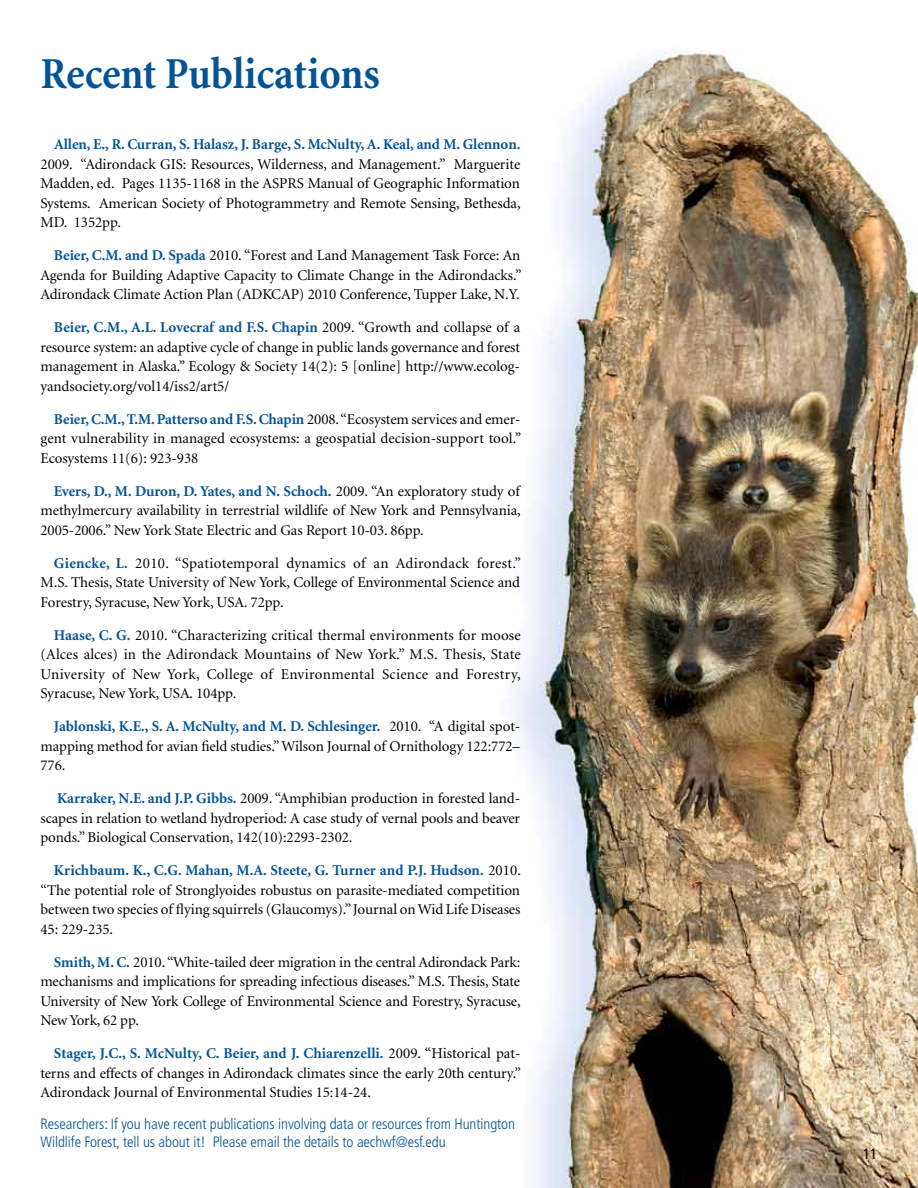
<style>
.page{position:relative;width:918px;height:1188px;background:#fff}
.page>*{position:absolute;margin:0;border:0;box-sizing:border-box;transform-origin:0 0}
.t1{font:700 condensed 45px "Minion";letter-spacing:-.005em;color:#035495}
.t2{font:15px/19.5px "Minion";letter-spacing:-.005em;color:#000;text-align:justify}
.t3{font:300 condensed 15px/18px "Frutiger LT";letter-spacing:-.005em;color:#035495}
.t4{font:700 15px "Minion";letter-spacing:-.005em;color:#035495}
.t5{font:condensed 15px "Frutiger LT";color:#000}
.s1{font-weight:700;color:#035495}
</style>
<div class="page">
<img style="left:512px;top:50px;width:406px;height:1138px">
<h1 class="t1" style="left:40px;top:49px;width:341px">Recent Publications</h1>
<p class="t4" style="left:54px;top:137px;width:468px">Allen, E., R. Curran, S. Halasz, J. Barge, S. McNulty, A. Keal, and M. Glennon.</p>
<p class="t2" style="left:40px;top:155px;width:482px">2009. “Adirondack GIS: Resources, Wilderness, and Management.” Marguerite Madden, ed. Pages 1135-1168 in the ASPRS Manual of Geographic Information Systems. American Society of Photogrammetry and Remote Sensing, Bethesda, MD. 1352pp.</p>
<p class="t2" style="left:40px;top:247px;width:483px;text-indent:14px"><span class="s1">Beier, C.M. and D. Spada</span> 2010. “Forest and Land Management Task Force: An Agenda for Building Adaptive Capacity to Climate Change in the Adirondacks.” Adirondack Climate Action Plan (ADKCAP) 2010 Conference, Tupper Lake, N.Y.</p>
<p class="t2" style="left:40px;top:319px;width:481px;text-indent:14px"><span class="s1">Beier, C.M., A.L. Lovecraf and F.S. Chapin</span> 2009. “Growth and collapse of a resource system: an adaptive cycle of change in public lands governance and forest management in Alaska.” Ecology &amp; Society 14(2): 5 [online] http://www.ecolog&shy;yandsociety.org/vol14/iss2/art5/</p>
<p class="t2" style="left:40px;top:410px;width:482px;text-indent:14px"><span class="s1">Beier, C.M., T.M. Patterso and F.S. Chapin</span> 2008. “Ecosystem services and emer&shy;gent vulnerability in managed ecosystems: a geospatial decision-support tool.” Ecosystems 11(6): 923-938</p>
<p class="t2" style="left:40px;top:482px;width:482px;text-indent:14px"><span class="s1">Evers, D., M. Duron, D. Yates, and N. Schoch.</span> 2009. “An exploratory study of methylmercury availability in terrestrial wildlife of New York and Pennsylvania, 2005-2006.” New York State Electric and Gas Report 10-03. 86pp.</p>
<p class="t2" style="left:40px;top:554px;width:482px;text-indent:14px"><span class="s1">Giencke, L.</span> 2010. “Spatiotemporal dynamics of an Adirondack forest.” M.S. Thesis, State University of New York, College of Environmental Science and Forestry, Syracuse, New York, USA. 72pp.</p>
<p class="t2" style="left:40px;top:626px;width:482px;text-indent:14px"><span class="s1">Haase, C. G.</span> 2010. “Characterizing critical thermal environments for moose (Alces alces) in the Adirondack Mountains of New York.” M.S. Thesis, State University of New York, College of Environmental Science and Forestry, Syracuse, New York, USA. 104pp.</p>
<p class="t2" style="left:40px;top:718px;width:481px;text-indent:14px"><span class="s1">Jablonski, K.E., S. A. McNulty, and M. D. Schlesinger.</span> 2010. “A digital spot&shy;mapping method for avian field studies.” Wilson Journal of Ornithology 122:772– 776.</p>
<p class="t2" style="left:40px;top:790px;width:481px;text-indent:17px"><span class="s1">Karraker, N.E. and J.P. Gibbs.</span> 2009. “Amphibian production in forested land&shy;scapes in relation to wetland hydroperiod: A case study of vernal pools and beaver ponds.” Biological Conservation, 142(10):2293-2302.</p>
<p class="t2" style="left:40px;top:862px;width:482px;text-indent:14px"><span class="s1">Krichbaum. K., C.G. Mahan, M.A. Steete, G. Turner and P.J. Hudson.</span> 2010. “The potential role of Stronglyoides robustus on parasite-mediated competition between two species of flying squirrels (Glaucomys).” Journal on Wid Life Diseases 45: 229-235.</p>
<p class="t2" style="left:40px;top:953px;width:482px;text-indent:14px"><span class="s1">Smith, M. C.</span> 2010. “White-tailed deer migration in the central Adirondack Park: mechanisms and implications for spreading infectious diseases.” M.S. Thesis, State University of New York College of Environmental Science and Forestry, Syracuse, New York, 62 pp.</p>
<p class="t2" style="left:40px;top:1045px;width:482px;text-indent:14px"><span class="s1">Stager, J.C., S. McNulty, C. Beier, and J. Chiarenzelli.</span> 2009. “Historical pat&shy;terns and effects of changes in Adirondack climates since the early 20th century.” Adirondack Journal of Environmental Studies 15:14-24.</p>
<p class="t3" style="left:40px;top:1115px;width:476px">Researchers: If you have recent publications involving data or resources from Huntington<br>Wildlife Forest, tell us about it! Please email the details to aechwf@esf.edu</p>
<p class="t5" style="left:863px;top:1145px;width:16px">11</p>
</div>
